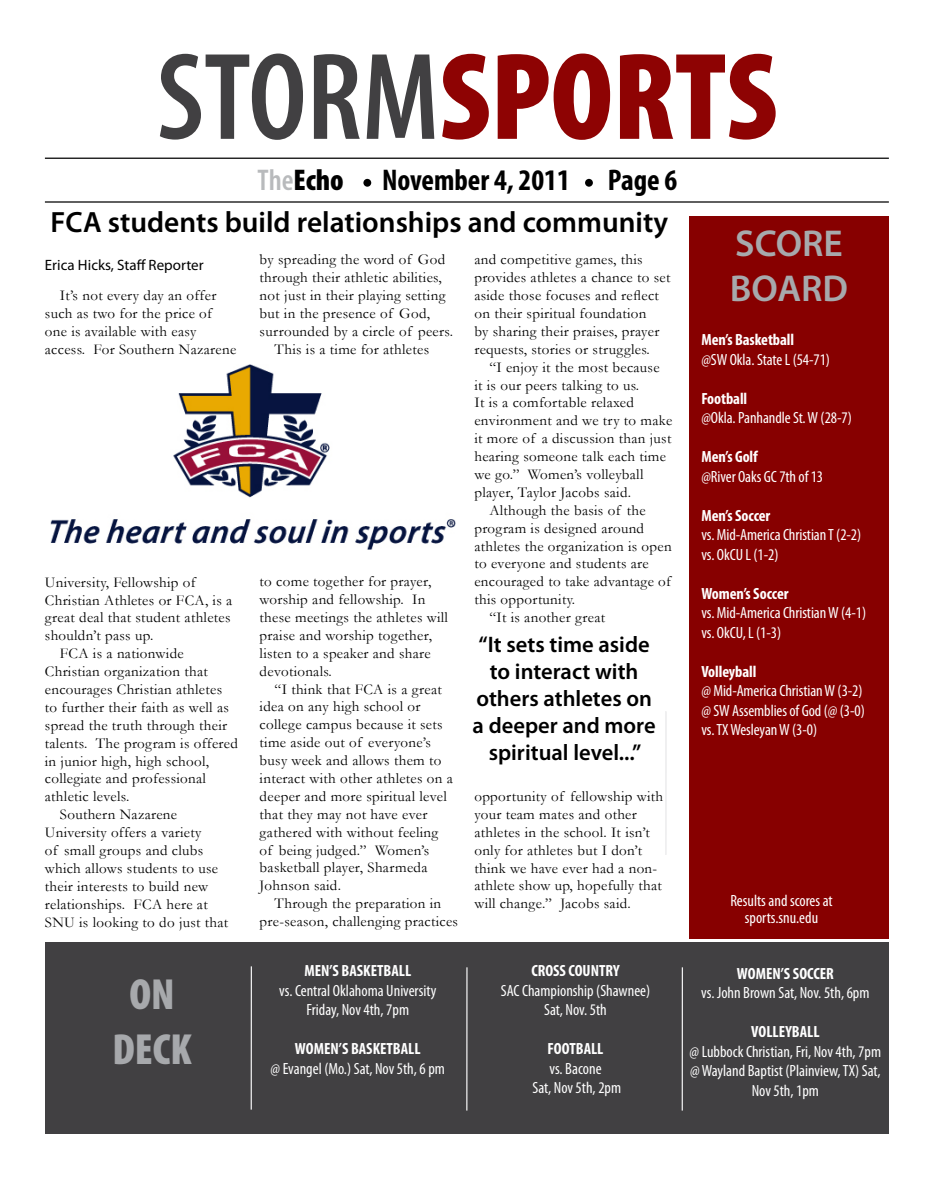
<style>
.page{position:relative;width:934px;height:1182px;background:#fff}
.page>*{position:absolute;margin:0;border:0;box-sizing:border-box;transform-origin:0 0}
.t1{font:900 condensed 125px "Myriad Pro";color:#8e0303}
.t2{font:900 condensed 43.75px/55px "Myriad Pro";color:#a7a9ac;text-align:center}
.t3{font:600 37.5px/45px "Myriad Pro";color:#a7a9ac}
.t4{font:700 condensed 30px "Myriad Pro";color:#000}
.t5{font:900 condensed 30px "Myriad Pro";color:#000}
.t6{font:600 29.38px "Myriad Pro";color:#000}
.t7{font:600 22.5px/27px "Myriad Pro";color:#000;text-align:center}
.t8{font:condensed 16.25px/19.5px "Myriad Pro";color:#fff;text-align:center}
.t9{font:700 condensed 16.25px "Myriad Pro";color:#fff}
.t10{font:15px/17.9px "Garamond";letter-spacing:.02em;color:#000}
.t11{font:15px "Myriad Pro";color:#000}
.s1{font-weight:600;color:#414042}
.s2{font-weight:600;color:#b8babc}
</style>
<div class="page">
<hr style="left:45px;top:158px;width:844px;height:1px;background:#000">
<hr style="left:45px;top:201px;width:844px;height:1px;background:#000">
<div style="left:363px;top:179px;width:8px;height:8px;background:#000;border-radius:50%"></div>
<div style="left:585px;top:179px;width:8px;height:8px;background:#000;border-radius:50%"></div>
<div style="left:689px;top:215px;width:200px;height:723px;background:#870000"></div>
<div style="left:45px;top:942px;width:844px;height:191px;background:#414042"></div>
<hr style="left:251px;top:966px;width:1px;height:143px;background:#efeff0">
<hr style="left:665px;top:711px;width:1px;height:143px;background:#efeff0">
<hr style="left:466px;top:967px;width:1px;height:143px;background:#efeff0">
<hr style="left:681px;top:967px;width:2px;height:143px;background:#efeff0">
<img style="left:51px;top:365px;width:405px;height:185px">
<h1 class="t1" style="left:157px;top:28px;width:622px"><span class="s1">STORM</span>SPORTS</h1>
<h3 class="t5" style="left:258px;top:163px;width:88px"><span class="s2">The</span>Echo</h3>
<h3 class="t4" style="left:382px;top:161px;width:189px">November 4, 2011</h3>
<h3 class="t4" style="left:608px;top:161px;width:71px">Page 6</h3>
<h3 class="t3" style="left:730px;top:220px;width:120px">SCORE<br>BOARD</h3>
<p class="t9" style="left:701px;top:329px;width:94px">Men’s Basketball</p>
<p class="t8" style="left:701px;top:349px;width:130px">@SW Okla. State L (54-71)</p>
<p class="t9" style="left:701px;top:388px;width:47px">Football</p>
<p class="t8" style="left:701px;top:408px;width:152px">@Okla. Panhandle St. W (28-7)</p>
<p class="t9" style="left:701px;top:446px;width:58px">Men’s Golf</p>
<p class="t8" style="left:701px;top:466px;width:123px">@River Oaks GC 7th of 13</p>
<p class="t9" style="left:701px;top:505px;width:70px">Men’s Soccer</p>
<p class="t8" style="left:701px;top:525px;width:161px;text-align:left">vs. Mid-America Christian T (2-2) vs. OkCU L (1-2)</p>
<p class="t9" style="left:701px;top:583px;width:89px">Women’s Soccer</p>
<p class="t8" style="left:701px;top:603px;width:166px;text-align:left">vs. Mid-America Christian W (4-1) vs. OkCU, L (1-3)</p>
<p class="t9" style="left:701px;top:661px;width:57px">Volleyball</p>
<p class="t8" style="left:701px;top:681px;width:165px;text-align:left">@ Mid-America Christian W (3-2) @ SW Assemblies of God (@ (3-0) vs. TX Wesleyan W (3-0)</p>
<h3 class="t6" style="left:51px;top:204px;width:619px">FCA students build relationships and community</h3>
<p class="t10" style="left:260px;top:250px;width:187px">by spreading the word of God</p>
<p class="t10" style="left:260px;top:268px;width:184px">through their athletic abilities,</p>
<p class="t10" style="left:260px;top:286px;width:187px">not just in their playing setting</p>
<p class="t10" style="left:260px;top:304px;width:172px">but in the presence of God,</p>
<p class="t10" style="left:260px;top:322px;width:195px">surrounded by a circle of peers.</p>
<p class="t10" style="left:275px;top:340px;width:156px">This is a time for athletes</p>
<p class="t10" style="left:474px;top:250px;width:198px">and competitive games, this provides athletes a chance to set aside those focuses and reflect on their spiritual foundation<br>by sharing their praises, prayer requests, stories or struggles.</p>
<p class="t10" style="left:489px;top:358px;width:172px">“I enjoy it the most because</p>
<p class="t10" style="left:474px;top:375px;width:166px">it is our peers talking to us.</p>
<p class="t10" style="left:474px;top:393px;width:161px">It is a comfortable relaxed</p>
<p class="t10" style="left:474px;top:411px;width:199px">environment and we try to make</p>
<p class="t10" style="left:474px;top:429px;width:198px">it more of a discussion than just</p>
<p class="t10" style="left:474px;top:447px;width:193px">hearing someone talk each time</p>
<p class="t10" style="left:474px;top:465px;width:171px">we go.” Women’s volleyball</p>
<p class="t10" style="left:474px;top:483px;width:158px">player, Taylor Jacobs said.</p>
<p class="t10" style="left:489px;top:501px;width:158px">Although the basis of the</p>
<p class="t10" style="left:474px;top:519px;width:171px">program is designed around</p>
<p class="t10" style="left:474px;top:536px;width:199px">athletes the organization is open</p>
<p class="t10" style="left:474px;top:554px;width:176px">to everyone and students are</p>
<p class="t10" style="left:474px;top:572px;width:198px">encouraged to take advantage of</p>
<p class="t10" style="left:474px;top:590px;width:102px">this opportunity.</p>
<p class="t10" style="left:489px;top:608px;width:117px">“It is another great</p>
<p class="t11" style="left:45px;top:256px;width:160px">Erica Hicks, Staff Reporter</p>
<p class="t10" style="left:45px;top:286px;width:193px;text-indent:15px">It’s not every day an offer such as two for the price of one is available with easy access. For Southern Nazarene</p>
<p class="t10" style="left:260px;top:572px;width:190px">to come together for prayer, worship and fellowship. In these meetings the athletes will praise and worship together, listen to a speaker and share devotionals.</p>
<p class="t10" style="left:260px;top:679px;width:195px;text-indent:15px">“I think that FCA is a great idea on any high school or college campus because it sets time aside out of everyone’s busy week and allows them to interact with other athletes on a deeper and more spiritual level that they may not have ever gathered with without feeling of being judged.” Women’s basketball player, Sharmeda<br>Johnson said.</p>
<p class="t10" style="left:260px;top:894px;width:200px;text-align:center">Through the preparation in pre-season, challenging practices</p>
<p class="t10" style="left:45px;top:572px;width:152px">University, Fellowship of</p>
<p class="t10" style="left:45px;top:590px;width:189px">Christian Athletes or FCA, is a</p>
<p class="t10" style="left:45px;top:608px;width:187px">great deal that student athletes</p>
<p class="t10" style="left:45px;top:626px;width:110px">shouldn’t pass up.</p>
<p class="t10" style="left:60px;top:644px;width:125px">FCA is a nationwide</p>
<p class="t10" style="left:45px;top:662px;width:164px">Christian organization that</p>
<p class="t10" style="left:45px;top:680px;width:179px">encourages Christian athletes</p>
<p class="t10" style="left:45px;top:698px;width:185px">to further their faith as well as</p>
<p class="t10" style="left:45px;top:715px;width:184px">spread the truth through their</p>
<p class="t10" style="left:45px;top:733px;width:195px">talents. The program is offered</p>
<p class="t10" style="left:45px;top:751px;width:166px">in junior high, high school,</p>
<p class="t10" style="left:45px;top:769px;width:162px">collegiate and professional</p>
<p class="t10" style="left:45px;top:787px;width:86px">athletic levels.</p>
<p class="t10" style="left:60px;top:805px;width:119px">Southern Nazarene</p>
<p class="t10" style="left:45px;top:823px;width:158px">University offers a variety</p>
<p class="t10" style="left:45px;top:841px;width:160px">of small groups and clubs</p>
<p class="t10" style="left:45px;top:859px;width:175px">which allows students to use</p>
<p class="t10" style="left:45px;top:876px;width:165px">their interests to build new</p>
<p class="t10" style="left:45px;top:894px;width:164px">relationships. FCA here at</p>
<p class="t10" style="left:45px;top:912px;width:185px">SNU is looking to do just that</p>
<h3 class="t7" style="left:473px;top:630px;width:185px">“It sets time aside to interact with others athletes on a deeper and more spiritual level...”</h3>
<p class="t10" style="left:474px;top:787px;width:190px">opportunity of fellowship with your team mates and other athletes in the school. It isn’t only for athletes but I don’t think we have ever had a non&shy;athlete show up, hopefully that will change.” Jacobs said.</p>
<p class="t8" style="left:730px;top:891px;width:104px;line-height:17.5px">Results and scores at sports.snu.edu</p>
<h2 class="t2" style="left:113px;top:967px;width:81px">ON<br>DECK</h2>
<p class="t9" style="left:304px;top:960px;width:108px">MEN’S BASKETBALL</p>
<p class="t8" style="left:279px;top:980px;width:159px">vs. Central Oklahoma University<br>Friday, Nov 4th, 7pm</p>
<p class="t9" style="left:295px;top:1038px;width:127px">WOMEN’S BASKETBALL</p>
<p class="t8" style="left:271px;top:1058px;width:176px">@ Evangel (Mo.) Sat, Nov 5th, 6 pm</p>
<p class="t9" style="left:531px;top:960px;width:90px">CROSS COUNTRY</p>
<p class="t8" style="left:501px;top:980px;width:151px">SAC Championship (Shawnee)<br>Sat, Nov. 5th</p>
<p class="t9" style="left:547px;top:1038px;width:57px">FOOTBALL</p>
<p class="t8" style="left:532px;top:1058px;width:90px">vs. Bacone<br>Sat, Nov 5th, 2pm</p>
<p class="t9" style="left:737px;top:962px;width:98px">WOMEN’S SOCCER</p>
<p class="t8" style="left:701px;top:982px;width:170px">vs. John Brown Sat, Nov. 5th, 6pm</p>
<p class="t9" style="left:751px;top:1021px;width:70px">VOLLEYBALL</p>
<p class="t8" style="left:689px;top:1041px;width:193px">@ Lubbock Christian, Fri, Nov 4th, 7pm @ Wayland Baptist (Plainview, TX) Sat,<br>Nov 5th, 1pm</p>
</div>
